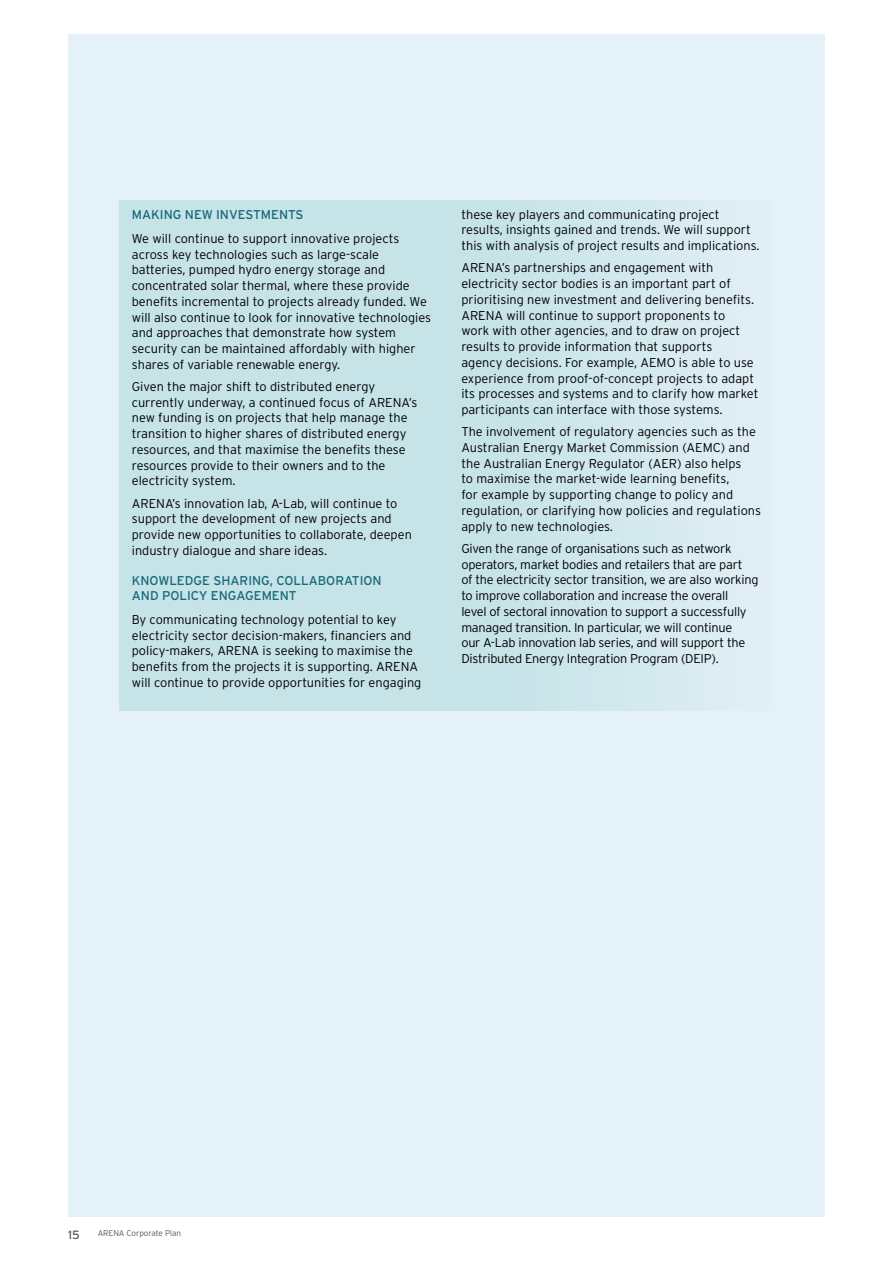
<style>
.page{position:relative;width:893px;height:1263px;background:#fff}
.page>*{position:absolute;margin:0;border:0;box-sizing:border-box;transform-origin:0 0}
.t1{font:300 12.75px/15.8px "Interstate";color:#000}
.t2{font:300 12.75px/15.8px "Interstate";letter-spacing:-.02em;color:#000}
.t3{font:12.75px/15px "Interstate";color:#14697a}
.t4{font:12px "Interstate";color:#58595b}
.t5{font:300 8.25px "Interstate";letter-spacing:-.01em;color:#58595b}
</style>
<div class="page">
<div style="left:68px;top:34px;width:757px;height:1182px;background:#e5f1f8"></div>
<div style="left:119px;top:200px;width:655px;height:510px;background:linear-gradient(to right,#bfe0e3,#d8ebf1)"></div>
<p class="t3" style="left:132px;top:206px;width:173px">MAKING NEW INVESTMENTS</p>
<p class="t1" style="left:132px;top:230px;width:301px">We will continue to support innovative projects across key technologies such as large-scale batteries, pumped hydro energy storage and concentrated solar thermal, where these provide benefits incremental to projects already funded. We will also continue to look for innovative technologies and approaches that demonstrate how system security can be maintained affordably with higher shares of variable renewable energy.</p>
<p class="t1" style="left:132px;top:378px;width:287px">Given the major shift to distributed energy currently underway, a continued focus of ARENA’s new funding is on projects that help manage the transition to higher shares of distributed energy resources, and that maximise the benefits these resources provide to their owners and to the electricity system.</p>
<p class="t1" style="left:132px;top:495px;width:282px">ARENA’s innovation lab, A-Lab, will continue to support the development of new projects and provide new opportunities to collaborate, deepen industry dialogue and share ideas.</p>
<p class="t3" style="left:132px;top:573px;width:251px">KNOWLEDGE SHARING, COLLABORATION<br>AND POLICY ENGAGEMENT</p>
<p class="t1" style="left:132px;top:611px;width:291px">By communicating technology potential to key electricity sector decision-makers, financiers and policy-makers, ARENA is seeking to maximise the benefits from the projects it is supporting. ARENA will continue to provide opportunities for engaging</p>
<p class="t1" style="left:461px;top:206px;width:300px">these key players and communicating project results, insights gained and trends. We will support this with analysis of project results and implications.</p>
<p class="t1" style="left:461px;top:260px;width:299px">ARENA’s partnerships and engagement with electricity sector bodies is an important part of prioritising new investment and delivering benefits.<br>ARENA will continue to support proponents to<br>work with other agencies, and to draw on project results to provide information that supports<br>agency decisions. For example, AEMO is able to use experience from proof-of-concept projects to adapt its processes and systems and to clarify how market participants can interface with those systems.</p>
<p class="t1" style="left:461px;top:424px;width:301px">The involvement of regulatory agencies such as the Australian Energy Market Commission (AEMC) and the Australian Energy Regulator (AER) also helps<br>to maximise the market-wide learning benefits,<br>for example by supporting change to policy and regulation, or clarifying how policies and regulations apply to new technologies.</p>
<p class="t2" style="left:461px;top:540px;width:299px">Given the range of organisations such as network operators, market bodies and retailers that are part<br>of the electricity sector transition, we are also working to improve collaboration and increase the overall<br>level of sectoral innovation to support a successfully managed transition. In particular, we will continue<br>our A-Lab innovation lab series, and will support the Distributed Energy Integration Program (DEIP).</p>
<p class="t4" style="left:68px;top:1228px;width:13px">15</p>
<p class="t5" style="left:98px;top:1228px;width:85px">ARENA Corporate Plan</p>
</div>
